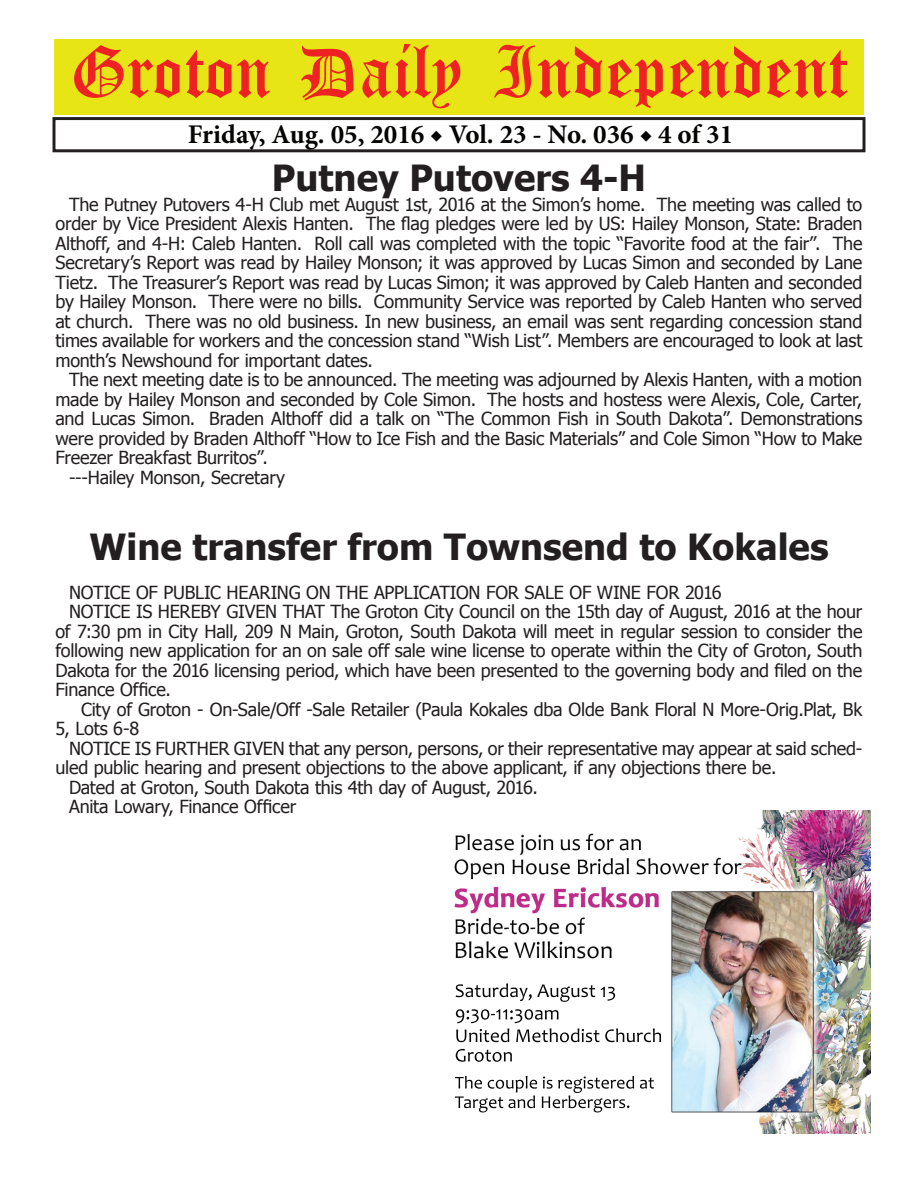
<style>
.page{position:relative;width:918px;height:1188px;background:#fff}
.page>*{position:absolute;margin:0;border:0;box-sizing:border-box;transform-origin:0 0}
.t1{font:54px "Old English Five";color:#ee2123}
.t2{font:700 36px "Tahoma";color:#231f20}
.t3{font:700 27px "Minion Pro";color:#040503}
.t4{font:18px/19.5px "Tahoma";letter-spacing:-.01em;color:#231f20;text-align:justify}
</style>
<div class="page">
<div style="left:52px;top:117px;width:814px;height:35px;border:3px solid #231f20"></div>
<div style="left:54px;top:40px;width:810px;height:75px;background:#e7e515"></div>
<img style="left:454px;top:810px;width:416px;height:324px">
<h1 class="t1" style="left:70px;top:47px;width:779px">Groton Daily Independent</h1>
<h3 class="t3" style="left:188px;top:116px;width:547px">Friday, Aug. 05, 2016 ◆ Vol. 23 - No. 036 ◆ 4 of 31</h3>
<h2 class="t2" style="left:272px;top:153px;width:376px">Putney Putovers 4-H</h2>
<p class="t4" style="left:56px;top:194px;width:809px;text-indent:14px">The Putney Putovers 4-H Club met August 1st, 2016 at the Simon’s home. The meeting was called to order by Vice President Alexis Hanten. The flag pledges were led by US: Hailey Monson, State: Braden Althoff, and 4-H: Caleb Hanten. Roll call was completed with the topic “Favorite food at the fair”. The Secretary’s Report was read by Hailey Monson; it was approved by Lucas Simon and seconded by Lane Tietz. The Treasurer’s Report was read by Lucas Simon; it was approved by Caleb Hanten and seconded by Hailey Monson. There were no bills. Community Service was reported by Caleb Hanten who served at church. There was no old business. In new business, an email was sent regarding concession stand times available for workers and the concession stand “Wish List”. Members are encouraged to look at last month’s Newshound for important dates.</p>
<p class="t4" style="left:69px;top:369px;width:795px">The next meeting date is to be announced. The meeting was adjourned by Alexis Hanten, with a motion</p>
<p class="t4" style="left:56px;top:389px;width:808px">made by Hailey Monson and seconded by Cole Simon. The hosts and hostess were Alexis, Cole, Carter,</p>
<p class="t4" style="left:56px;top:408px;width:809px">and Lucas Simon. Braden Althoff did a talk on “The Common Fish in South Dakota”. Demonstrations</p>
<p class="t4" style="left:56px;top:428px;width:808px">were provided by Braden Althoff “How to Ice Fish and the Basic Materials” and Cole Simon “How to Make</p>
<p class="t4" style="left:56px;top:447px;width:214px">Freezer Breakfast Burritos”.</p>
<p class="t4" style="left:69px;top:467px;width:218px">---Hailey Monson, Secretary</p>
<h2 class="t2" style="left:90px;top:522px;width:740px">Wine transfer from Townsend to Kokales</h2>
<p class="t4" style="left:69px;top:582px;width:654px">NOTICE OF PUBLIC HEARING ON THE APPLICATION FOR SALE OF WINE FOR 2016</p>
<p class="t4" style="left:69px;top:601px;width:795px">NOTICE IS HEREBY GIVEN THAT The Groton City Council on the 15th day of August, 2016 at the hour</p>
<p class="t4" style="left:56px;top:621px;width:809px">of 7:30 pm in City Hall, 209 N Main, Groton, South Dakota will meet in regular session to consider the</p>
<p class="t4" style="left:56px;top:640px;width:808px">following new application for an on sale off sale wine license to operate within the City of Groton, South</p>
<p class="t4" style="left:56px;top:660px;width:808px">Dakota for the 2016 licensing period, which have been presented to the governing body and filed on the</p>
<p class="t4" style="left:56px;top:679px;width:117px">Finance Office.</p>
<p class="t4" style="left:81px;top:699px;width:783px">City of Groton - On-Sale/Off -Sale Retailer (Paula Kokales dba Olde Bank Floral N More-Orig.Plat, Bk</p>
<p class="t4" style="left:56px;top:718px;width:85px">5, Lots 6-8</p>
<p class="t4" style="left:69px;top:738px;width:795px">NOTICE IS FURTHER GIVEN that any person, persons, or their representative may appear at said sched-</p>
<p class="t4" style="left:56px;top:757px;width:722px">uled public hearing and present objections to the above applicant, if any objections there be.</p>
<p class="t4" style="left:69px;top:777px;width:471px">Dated at Groton, South Dakota this 4th day of August, 2016.</p>
<p class="t4" style="left:69px;top:796px;width:229px">Anita Lowary, Finance Officer</p>
</div>
